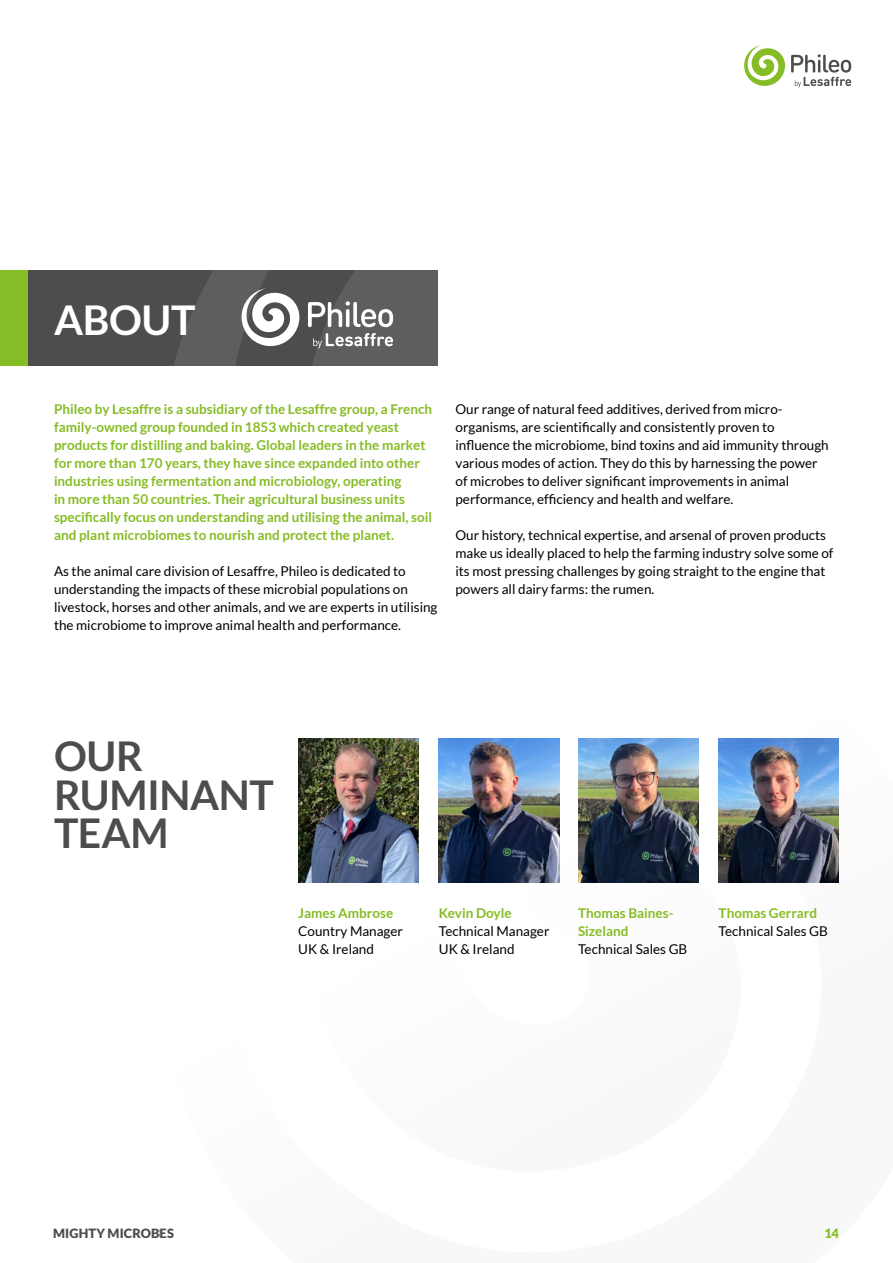
<style>
.page{position:relative;width:893px;height:1263px;background:#fff}
.page>*{position:absolute;margin:0;border:0;box-sizing:border-box;transform-origin:0 0}
.t1{font:700 41.1px/38.4px "Lato";letter-spacing:-.01em;color:#4d4d4c}
.t2{font:700 41.1px "Lato";letter-spacing:-.01em;color:#fff}
.t3{font:13.5px/18px "Lato";color:#000}
.t4{font:700 13.5px/18px "Lato";color:#86bc25}
.t5{font:900 12.75px "Lato";letter-spacing:.01em;color:#4d4d4c}
.t6{font:900 12.75px "Lato";color:#86bc25}
</style>
<div class="page">
<svg style="left:744px;top:45px;width:41px;height:41px"></svg>
<svg style="left:791px;top:54px;width:60px;height:33px"></svg>
<div style="left:0;top:270px;width:437px;height:96px;background:#4d4d4c"></div>
<div style="left:0;top:270px;width:27px;height:96px;background:#86bc25"></div>
<img style="left:298px;top:738px;width:121px;height:144px">
<img style="left:439px;top:738px;width:120px;height:144px">
<img style="left:578px;top:738px;width:120px;height:144px">
<img style="left:719px;top:738px;width:120px;height:144px">
<svg style="left:174px;top:270px;width:263px;height:96px"></svg>
<h1 class="t2" style="left:54px;top:297px;width:143px">ABOUT</h1>
<p class="t4" style="left:54px;top:400px;width:380px">Phileo by Lesaffre is a subsidiary of the Lesaffre group, a French family-owned group founded in 1853 which created yeast products for distilling and baking. Global leaders in the market for more than 170 years, they have since expanded into other industries using fermentation and microbiology, operating<br>in more than 50 countries. Their agricultural business units specifically focus on understanding and utilising the animal, soil and plant microbiomes to nourish and protect the planet.</p>
<p class="t3" style="left:54px;top:562px;width:385px">As the animal care division of Lesaffre, Phileo is dedicated to understanding the impacts of these microbial populations on livestock, horses and other animals, and we are experts in utilising the microbiome to improve animal health and performance.</p>
<p class="t3" style="left:455px;top:400px;width:375px">Our range of natural feed additives, derived from micro&shy;organisms, are scientifically and consistently proven to influence the microbiome, bind toxins and aid immunity through various modes of action. They do this by harnessing the power of microbes to deliver significant improvements in animal performance, efficiency and health and welfare.</p>
<p class="t3" style="left:455px;top:526px;width:380px">Our history, technical expertise, and arsenal of proven products make us ideally placed to help the farming industry solve some of its most pressing challenges by going straight to the engine that powers all dairy farms: the rumen.</p>
<h1 class="t1" style="left:54px;top:736px;width:221px">OUR<br>RUMINANT<br>TEAM</h1>
<p class="t4" style="left:298px;top:904px;width:96px">James Ambrose</p>
<p class="t3" style="left:298px;top:922px;width:106px">Country Manager<br>UK &amp; Ireland</p>
<p class="t4" style="left:439px;top:904px;width:74px">Kevin Doyle</p>
<p class="t3" style="left:439px;top:922px;width:112px">Technical Manager<br>UK &amp; Ireland</p>
<p class="t4" style="left:578px;top:904px;width:97px">Thomas Baines-<br>Sizeland</p>
<p class="t3" style="left:578px;top:940px;width:111px">Technical Sales GB</p>
<p class="t4" style="left:719px;top:904px;width:100px">Thomas Gerrard</p>
<p class="t3" style="left:719px;top:922px;width:111px">Technical Sales GB</p>
<p class="t5" style="left:53px;top:1226px;width:122px">MIGHTY MICROBES</p>
<p class="t6" style="left:824px;top:1226px;width:16px">14</p>
</div>
